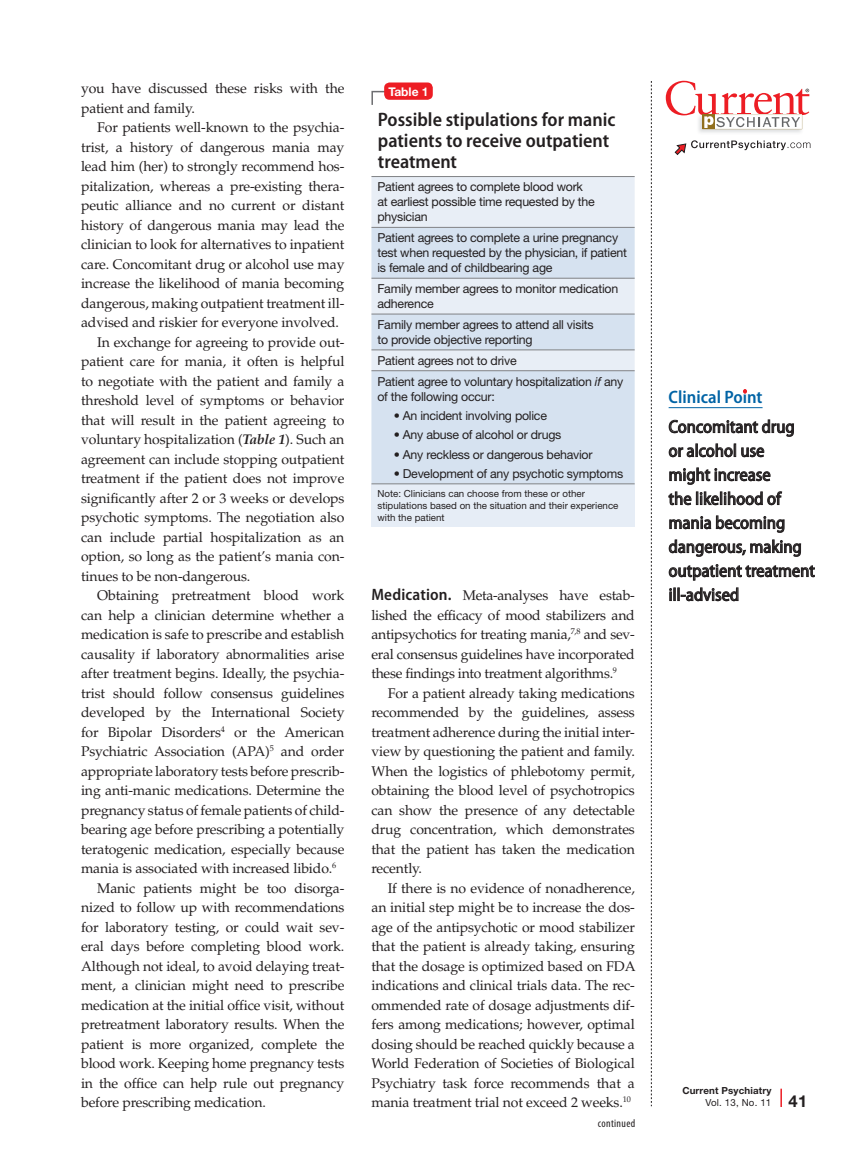
<style>
.page{position:relative;width:851px;height:1161px;background:#fff}
.page>*{position:absolute;margin:0;border:0;box-sizing:border-box;transform-origin:0 0}
.Table_Title{font:600 semi-condensed 19.5px/21px "Myriad Pro";color:#231f20}
.Clinical_Point{font:semi-condensed 18px/24px "Myriad Pro";color:#231f20}
.t1{font:600 semi-condensed 18px "Myriad Pro";color:#0063a5}
.t2{font:700 16.5px "Helvetica Neue LT Std";color:#231f20}
.Body_2{font:14.1px/19.5px "Palatino LT Std";letter-spacing:-.01em;color:#231f20;text-align:justify}
.Body_1{font:14.1px/19.5px "Palatino LT Std";letter-spacing:-.02em;color:#231f20;text-align:justify}
.Table_Text{font:12.3px/15px "Helvetica Neue LT Std";letter-spacing:-.02em;color:#231f20}
.t3{font:700 12px "Helvetica Neue LT Std";color:#fff}
.t4{font:condensed 11.25px "Myriad Pro";letter-spacing:.03em;color:#231f20}
.Source{font:9.75px/12px "Helvetica Neue LT Std";color:#231f20}
.t5{font:700 9.75px "Helvetica Neue LT Std";letter-spacing:.015em;color:#231f20}
.s1{font-weight:700;font-style:italic}
.s2{font-style:italic}
.s3{font-family:"Myriad Pro";font-weight:600;font-stretch:semi-condensed;font-size:16.5px}
</style>
<div class="page">
<svg style="left:780px;top:1089px;width:1px;height:18px"></svg>
<svg style="left:651px;top:81px;width:1px;height:1025px"></svg>
<svg style="left:674px;top:140px;width:136px;height:15px"></svg>
<img style="left:698px;top:129px;width:105px;height:4px">
<svg style="left:665px;top:81px;width:144px;height:48px"></svg>
<hr style="left:668px;top:407px;width:94px;height:1px;background:#0063a5">
<svg style="left:669px;top:419px;width:124px;height:18px"></svg>
<svg style="left:669px;top:443px;width:66px;height:14px"></svg>
<svg style="left:741px;top:447px;width:23px;height:10px"></svg>
<svg style="left:669px;top:467px;width:101px;height:18px"></svg>
<svg style="left:668px;top:491px;width:114px;height:14px"></svg>
<svg style="left:669px;top:515px;width:115px;height:18px"></svg>
<svg style="left:669px;top:539px;width:131px;height:18px"></svg>
<svg style="left:669px;top:564px;width:145px;height:17px"></svg>
<svg style="left:669px;top:587px;width:69px;height:15px"></svg>
<svg style="left:743px;top:389px;width:4px;height:5px"></svg>
<div style="left:371px;top:177px;width:263px;height:50px;background:#e8eef6"></div>
<svg style="left:371px;top:228px;width:263px;height:256px;background:#d9e3f0"></svg>
<div style="left:371px;top:484px;width:263px;height:43px;background:#e6edf6"></div>
<hr style="left:371px;top:484px;width:263px;height:1px;background:#808285">
<hr style="left:371px;top:350px;width:263px;height:1px;background:#808285">
<hr style="left:371px;top:370px;width:263px;height:1px;background:#808285">
<hr style="left:371px;top:278px;width:263px;height:1px;background:#808285">
<hr style="left:371px;top:314px;width:263px;height:1px;background:#808285">
<hr style="left:371px;top:176px;width:263px;height:1px;background:#808285">
<hr style="left:371px;top:227px;width:263px;height:1px;background:#808285">
<svg style="left:371px;top:90px;width:15px;height:15px"></svg>
<div style="left:384px;top:82px;width:49px;height:18px;background:#ed1d24;border-radius:5px"></div>
<p class="Body_2" style="left:81px;top:79px;width:265px">you have discussed these risks with the patient and family.</p>
<p class="Body_2" style="left:81px;top:118px;width:265px;text-indent:16px">For patients well-known to the psychia&shy;trist, a history of dangerous mania may lead him (her) to strongly recommend hos&shy;pitalization, whereas a pre-existing thera&shy;peutic alliance and no current or distant history of dangerous mania may lead the clinician to look for alternatives to inpatient care. Concomitant drug or alcohol use may increase the likelihood of mania becoming dangerous, making outpatient treatment ill&shy;advised and riskier for everyone involved.</p>
<p class="Body_2" style="left:81px;top:332px;width:265px;text-indent:16px">In exchange for agreeing to provide out&shy;patient care for mania, it often is helpful to negotiate with the patient and family a threshold level of symptoms or behavior that will result in the patient agreeing to voluntary hospitalization (<span class="s1">Table 1</span>). Such an agreement can include stopping outpatient treatment if the patient does not improve significantly after 2 or 3 weeks or develops psychotic symptoms. The negotiation also can include partial hospitalization as an option, so long as the patient’s mania con&shy;tinues to be non-dangerous.</p>
<p class="Body_2" style="left:81px;top:586px;width:265px;text-indent:16px">Obtaining pretreatment blood work can help a clinician determine whether a medication is safe to prescribe and establish causality if laboratory abnormalities arise after treatment begins. Ideally, the psychia&shy;trist should follow consensus guidelines developed by the International Society for Bipolar Disorders<sup>4</sup> or the American Psychiatric Association (APA)<sup>5</sup> and order appropriate laboratory tests before prescrib&shy;ing anti-manic medications. Determine the pregnancy status of female patients of child&shy;bearing age before prescribing a potentially teratogenic medication, especially because mania is associated with increased libido.<sup>6</sup></p>
<p class="Body_2" style="left:81px;top:878px;width:265px;text-indent:16px">Manic patients might be too disorga&shy;nized to follow up with recommendations for laboratory testing, or could wait sev&shy;eral days before completing blood work.<br>Although not ideal, to avoid delaying treat&shy;ment, a clinician might need to prescribe medication at the initial office visit, without pretreatment laboratory results. When the patient is more organized, complete the blood work. Keeping home pregnancy tests in the office can help rule out pregnancy before prescribing medication.</p>
<p class="t3" style="left:388px;top:84px;width:42px">Table 1</p>
<p class="Table_Title" style="left:378px;top:108px;width:239px">Possible stipulations for manic patients to receive outpatient treatment</p>
<p class="Table_Text" style="left:377px;top:179px;width:219px">Patient agrees to complete blood work at earliest possible time requested by the physician</p>
<p class="Table_Text" style="left:377px;top:230px;width:251px">Patient agrees to complete a urine pregnancy test when requested by the physician, if patient is female and of childbearing age</p>
<p class="Table_Text" style="left:377px;top:281px;width:242px">Family member agrees to monitor medication adherence</p>
<p class="Table_Text" style="left:377px;top:317px;width:218px">Family member agrees to attend all visits to provide objective reporting</p>
<p class="Table_Text" style="left:377px;top:353px;width:141px">Patient agrees not to drive</p>
<p class="Table_Text" style="left:377px;top:374px;width:247px">Patient agree to voluntary hospitalization <span class="s2">if</span> any of the following occur:</p>
<p class="Table_Text" style="left:393px;top:408px;width:155px">• An incident involving police</p>
<p class="Table_Text" style="left:393px;top:427px;width:169px">• Any abuse of alcohol or drugs</p>
<p class="Table_Text" style="left:393px;top:446px;width:200px">• Any reckless or dangerous behavior</p>
<p class="Table_Text" style="left:393px;top:466px;width:231px">• Development of any psychotic symptoms</p>
<p class="Source" style="left:377px;top:487px;width:242px">Note: Clinicians can choose from these or other stipulations based on the situation and their experience with the patient</p>
<p class="Body_1" style="left:371px;top:586px;width:265px"><span class="s3">Medication.</span> Meta-analyses have estab&shy;lished the efficacy of mood stabilizers and antipsychotics for treating mania,<sup>7,8</sup> and sev&shy;eral consensus guidelines have incorporated these findings into treatment algorithms.<sup>9</sup></p>
<p class="Body_2" style="left:371px;top:683px;width:265px;text-indent:16px">For a patient already taking medications recommended by the guidelines, assess treatment adherence during the initial inter&shy;view by questioning the patient and family.<br>When the logistics of phlebotomy permit, obtaining the blood level of psychotropics can show the presence of any detectable drug concentration, which demonstrates that the patient has taken the medication recently.</p>
<p class="Body_2" style="left:371px;top:878px;width:265px;text-indent:16px">If there is no evidence of nonadherence, an initial step might be to increase the dos&shy;age of the antipsychotic or mood stabilizer that the patient is already taking, ensuring that the dosage is optimized based on FDA indications and clinical trials data. The rec&shy;ommended rate of dosage adjustments dif&shy;fers among medications; however, optimal dosing should be reached quickly because a World Federation of Societies of Biological Psychiatry task force recommends that a mania treatment trial not exceed 2 weeks.<sup>10</sup></p>
<p class="t4" style="left:598px;top:1116px;width:39px">continued</p>
<p class="t1" style="left:668px;top:386px;width:95px">Clinical Point</p>
<p class="Clinical_Point" style="left:668px;top:414px;width:148px">Concomitant drug<br>or alcohol use<br>might increase<br>the likelihood of mania becoming dangerous, making outpatient treatment ill-advised</p>
<p class="t5" style="left:682px;top:1085px;width:90px">Current Psychiatry</p>
<p class="Source" style="left:705px;top:1097px;width:67px">Vol. 13, No. 11</p>
<p class="t2" style="left:788px;top:1091px;width:20px">41</p>
</div>
